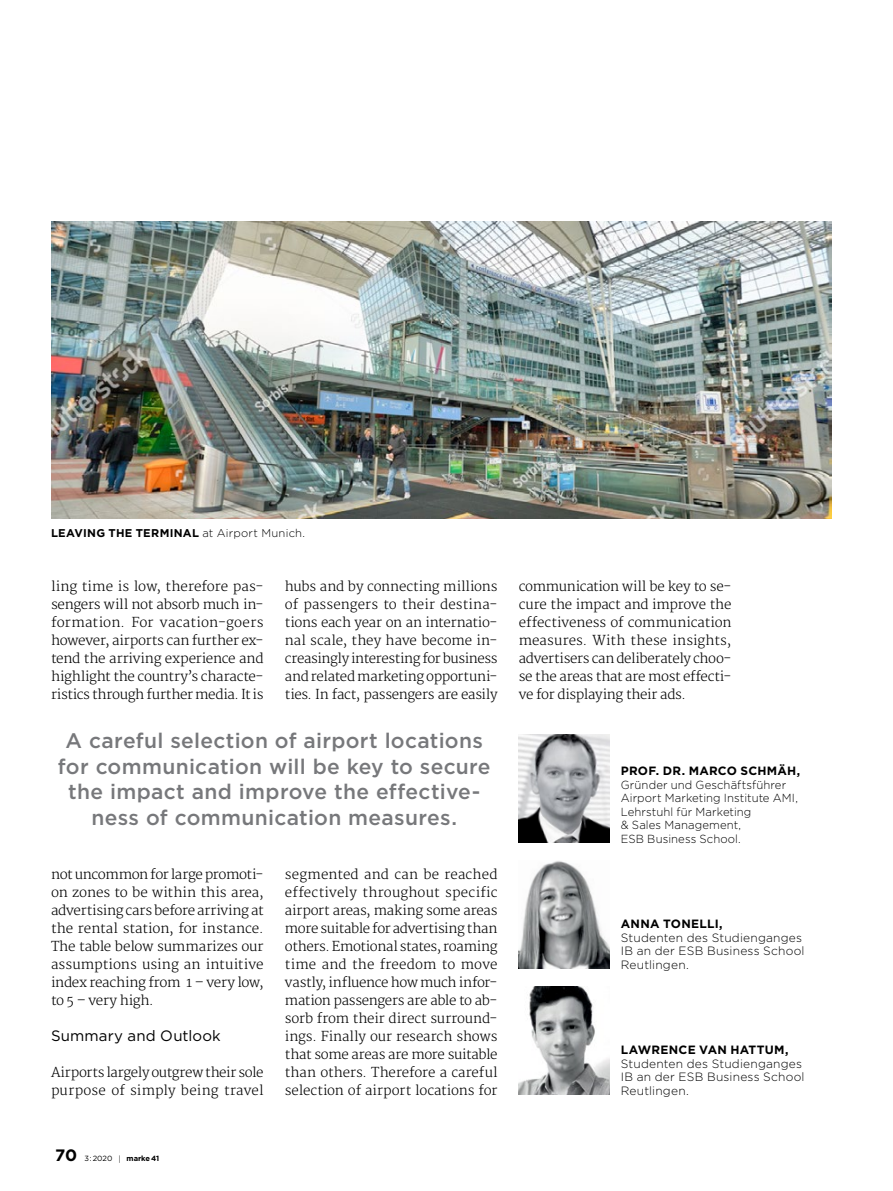
<style>
.page{position:relative;width:893px;height:1191px;background:#fff}
.page>*{position:absolute;margin:0;border:0;box-sizing:border-box;transform-origin:0 0}
.t1{font:500 21px/25.5px "Gotham";letter-spacing:.015em;color:#77787b;text-align:center}
.t2{font:15px "Gotham";letter-spacing:.01em;color:#000}
.t3{font:300 13.35px/18px "Merriweather";letter-spacing:-.015em;color:#000;text-align:justify}
.t4{font:300 12px/13.5px "Gotham";letter-spacing:.02em;color:#000}
.t5{font:700 12px "Gotham";letter-spacing:.025em;color:#000}
.t6{font:300 11.7px/13.5px "Gotham";letter-spacing:.01em;color:#000}
.t7{font:700 11.25px "Gotham";letter-spacing:.03em;color:#000}
.t8{font:700 7.5px "Gotham";color:#000}
.s1{font-weight:300}
.s2{font-size:16.5px}
.s3{font-weight:400}
.s4{font-family:"Caecilia LT Std";font-weight:300}
</style>
<div class="page">
<img style="left:519px;top:986px;width:91px;height:108px">
<img style="left:519px;top:861px;width:91px;height:107px">
<img style="left:51px;top:222px;width:780px;height:296px">
<img style="left:519px;top:734px;width:91px;height:108px">
<p class="t7" style="left:51px;top:526px;width:256px">LEAVI NG THE TERMI NAL <span class="s1">at Airport Munich.</span></p>
<p class="t3" style="left:51px;top:577px;width:214px">ling time is low, therefore pas&shy;sengers will not absorb much in&shy;formation. For vacation-goers however, airports can further ex&shy;tend the arriving experience and highlight the country’s characte&shy;ristics through further media. It is</p>
<p class="t3" style="left:285px;top:577px;width:214px">hubs and by connecting millions of passengers to their destina&shy;tions each year on an internatio&shy;nal scale, they have become in&shy;creasingly interesting for business and related marketing opportuni&shy;ties. In fact, passengers are easily</p>
<h1 class="t1" style="left:58px;top:728px;width:434px">A careful selection of airport locations for communication will be key to secure the impact and improve the effective&shy;ness of communication measures.</h1>
<p class="t3" style="left:51px;top:865px;width:214px">not uncommon for large promoti&shy;on zones to be within this area, advertising cars before arriving at the rental station, for instance.<br>The table below summarizes our assumptions using an intuitive index reaching from 1 – very low, to 5 – very high.</p>
<p class="t2" style="left:51px;top:1026px;width:171px">Summary and Outlook</p>
<p class="t3" style="left:51px;top:1063px;width:214px">Airports largely outgrew their sole purpose of simply being travel</p>
<p class="t8" style="left:55px;top:1154px;width:106px"><span class="s2">70</span> <span class="s3">3:2020</span> <span class="s4">|</span> MARKE41</p>
<p class="t3" style="left:285px;top:865px;width:214px">segmented and can be reached effectively throughout specific airport areas, making some areas more suitable for advertising than others. Emotional states, roaming time and the freedom to move vastly, influence how much infor&shy;mation passengers are able to ab&shy;sorb from their direct surround&shy;ings. Finally our research shows that some areas are more suitable than others. Therefore a careful selection of airport locations for</p>
<p class="t3" style="left:519px;top:577px;width:214px">communication will be key to se&shy;cure the impact and improve the effectiveness of communication measures. With these insights, advertisers can deliberately choo&shy;se the areas that are most effecti&shy;ve for displaying their ads.</p>
<p class="t5" style="left:621px;top:763px;width:181px">PROF. DR. MARCO SCHMÄH,</p>
<p class="t6" style="left:621px;top:777px;width:179px">Gründer und Geschäftsführer<br>Airport Marketing Institute AMI,<br>Lehrstuhl für Marketing<br>&amp; Sales Management,<br>ESB Business School.</p>
<p class="t5" style="left:621px;top:916px;width:103px">ANNA TONELLI,</p>
<p class="t4" style="left:621px;top:930px;width:185px">Studenten des Studienganges<br>IB an der ESB Business School<br>Reutlingen.</p>
<p class="t5" style="left:621px;top:1042px;width:169px">LAWRENCE VAN HATTUM,</p>
<p class="t4" style="left:621px;top:1056px;width:185px">Studenten des Studienganges<br>IB an der ESB Business School<br>Reutlingen.</p>
</div>
